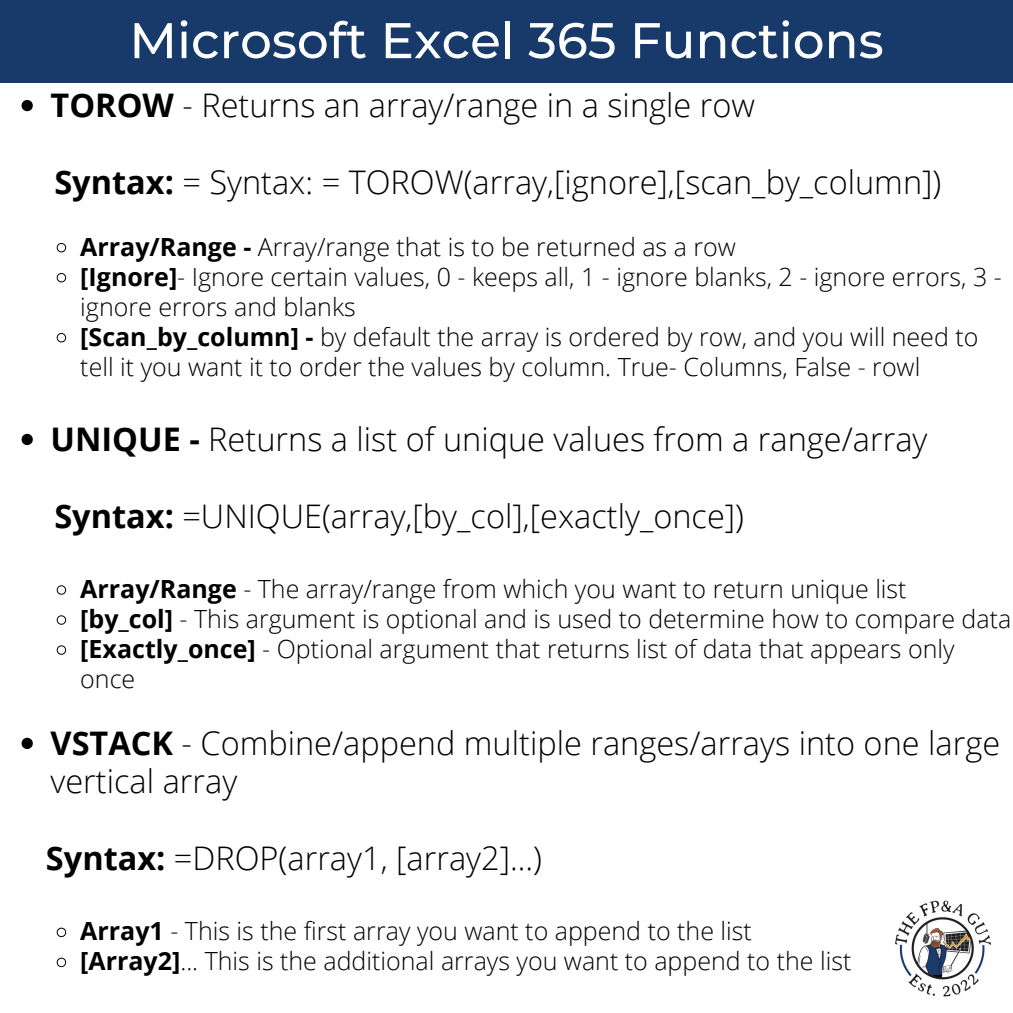
<style>
.page{position:relative;width:1013px;height:1013px;background:#fff}
.page>*{position:absolute;margin:0;border:0;box-sizing:border-box;transform-origin:0 0}
.t1{font:500 50px "Montserrat";color:#fff}
.t2{font:300 32.5px/38.5px "Open Sans";color:#000}
.t3{font:300 25px/30px "Open Sans";color:#000}
.s1{font-weight:700}
</style>
<div class="page">
<div style="left:0;top:0;width:1012px;height:83px;background:#173a6a"></div>
<svg style="left:22px;top:100px;width:11px;height:11px"></svg>
<svg style="left:56px;top:243px;width:11px;height:10px"></svg>
<svg style="left:56px;top:273px;width:11px;height:10px"></svg>
<svg style="left:56px;top:333px;width:11px;height:10px"></svg>
<svg style="left:22px;top:434px;width:11px;height:11px"></svg>
<svg style="left:56px;top:585px;width:11px;height:10px"></svg>
<svg style="left:56px;top:615px;width:11px;height:10px"></svg>
<svg style="left:56px;top:645px;width:11px;height:10px"></svg>
<svg style="left:22px;top:737px;width:11px;height:12px"></svg>
<svg style="left:56px;top:927px;width:11px;height:10px"></svg>
<svg style="left:56px;top:957px;width:11px;height:10px"></svg>
<img style="left:895px;top:900px;width:96px;height:97px">
<p class="t1" style="left:129px;top:10px;width:755px">Microsoft Excel 365 Functions</p>
<p class="t2" style="left:51px;top:85px;width:706px"><span class="s1">TOROW</span> - Returns an array/range in a single row</p>
<p class="t2" style="left:54px;top:162px;width:888px"><span class="s1">Syntax:</span> = Syntax: = TOROW(array,[ignore],[scan_by_column])</p>
<p class="t3" style="left:80px;top:231px;width:657px"><span class="s1">Array/Range -</span> Array/range that is to be returned as a row</p>
<p class="t3" style="left:80px;top:261px;width:923px"><span class="s1">[Ignore]</span>- Ignore certain values, 0 - keeps all, 1 - ignore blanks, 2 - ignore errors, 3 - ignore errors and blanks</p>
<p class="t3" style="left:80px;top:321px;width:899px"><span class="s1">[Scan_by_column] -</span> by default the array is ordered by row, and you will need to tell it you want it to order the values by column. True- Columns, False - rowl</p>
<p class="t2" style="left:51px;top:419px;width:878px"><span class="s1">UNIQUE -</span> Returns a list of unique values from a range/array</p>
<p class="t2" style="left:54px;top:496px;width:691px"><span class="s1">Syntax:</span> =UNIQUE(array,[by_col],[exactly_once])</p>
<p class="t3" style="left:80px;top:573px;width:827px"><span class="s1">Array/Range</span> - The array/range from which you want to return unique list</p>
<p class="t3" style="left:80px;top:603px;width:932px"><span class="s1">[by_col]</span> - This argument is optional and is used to determine how to compare data</p>
<p class="t3" style="left:80px;top:633px;width:875px"><span class="s1">[Exactly_once]</span> - Optional argument that returns list of data that appears only once</p>
<p class="t2" style="left:51px;top:722px;width:951px"><span class="s1">VSTACK</span> - Combine/append multiple ranges/arrays into one large vertical array</p>
<p class="t2" style="left:46px;top:838px;width:497px"><span class="s1">Syntax:</span> =DROP(array1, [array2]...)</p>
<p class="t3" style="left:80px;top:915px;width:673px"><span class="s1">Array1</span> - This is the first array you want to append to the list</p>
<p class="t3" style="left:80px;top:945px;width:772px"><span class="s1">[Array2]</span>... This is the additional arrays you want to append to the list</p>
</div>
